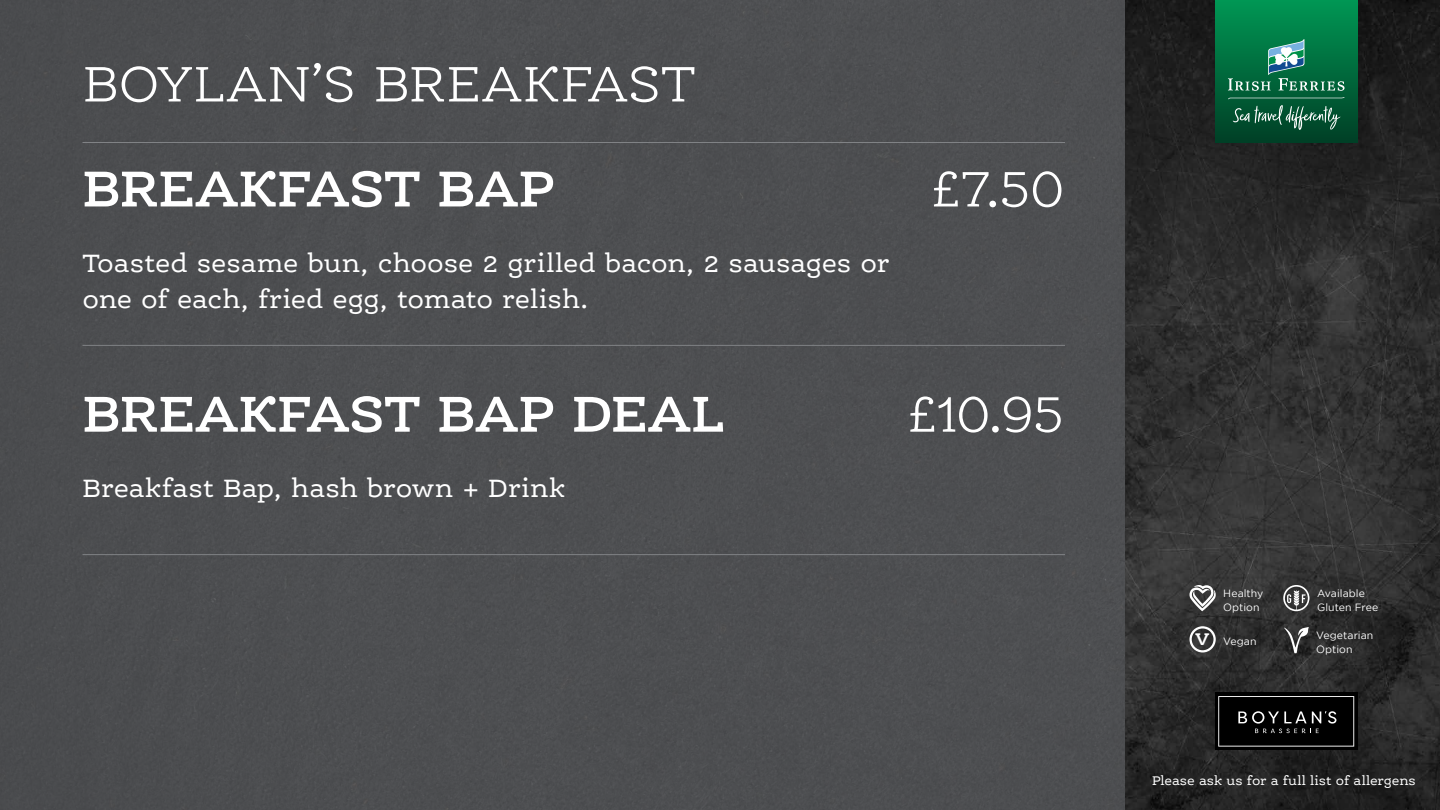
<style>
.page{position:relative;width:1440px;height:810px;background:#515254}
.page>*{position:absolute;margin:0;border:0;box-sizing:border-box;transform-origin:0 0}
.t1{font:300 54px "Ernestine Pro";letter-spacing:-.005em;color:#fff}
.t2{font:600 54px "Ernestine Pro";letter-spacing:-.005em;color:#fff}
.t3{font:27px/36px "Ernestine Pro";letter-spacing:-.005em;color:#fff}
.t4{font:700 18px "Ernestine Pro";color:#fff}
.t5{font:13.5px "Ernestine Pro";letter-spacing:-.005em;color:#fff}
.t6{font:10.5px/13.5px "Gotham";letter-spacing:.005em;color:#fff}
</style>
<div class="page">
<hr style="left:82px;top:142px;width:983px;height:1px;background:#808285">
<img style="left:1125px;top:0;width:315px;height:810px">
<div style="left:1215px;top:693px;width:143px;height:57px;background:#000"></div>
<svg style="left:1218px;top:696px;width:136px;height:51px"></svg>
<div style="left:1215px;top:0;width:143px;height:143px;background:linear-gradient(to bottom,#009754,#003f26)"></div>
<svg style="left:1228px;top:39px;width:117px;height:91px;background:#217655"></svg>
<svg style="left:1283px;top:585px;width:27px;height:26px"></svg>
<svg style="left:1284px;top:627px;width:25px;height:26px"></svg>
<svg style="left:1190px;top:585px;width:26px;height:26px"></svg>
<div style="left:1189px;top:626px;width:27px;height:26px;border:2px solid #fff;border-radius:50%"></div>
<hr style="left:82px;top:345px;width:983px;height:1px;background:#808285">
<hr style="left:82px;top:554px;width:983px;height:1px;background:#808285">
<h1 class="t1" style="left:83px;top:51px;width:615px">BOYLAN’S BREAKFAST</h1>
<h1 class="t2" style="left:83px;top:155px;width:474px">BREAKFAST BAP</h1>
<h1 class="t1" style="left:929px;top:156px;width:137px">£7.50</h1>
<p class="t3" style="left:82px;top:245px;width:808px">Toasted sesame bun, choose 2 grilled bacon, 2 sausages or one of each, fried egg, tomato relish.</p>
<h1 class="t2" style="left:83px;top:380px;width:643px">BREAKFAST BAP DEAL</h1>
<h1 class="t1" style="left:905px;top:382px;width:161px">£10.95</h1>
<p class="t3" style="left:82px;top:470px;width:485px">Breakfast Bap, hash brown + Drink</p>
<p class="t4" style="left:1195px;top:628px;width:15px">V</p>
<p class="t6" style="left:1223px;top:586px;width:42px">Healthy<br>Option</p>
<p class="t6" style="left:1223px;top:634px;width:35px">Vegan</p>
<p class="t6" style="left:1317px;top:586px;width:63px">Available<br>Gluten Free</p>
<p class="t6" style="left:1316px;top:628px;width:59px">Vegetarian<br>Option</p>
<p class="t5" style="left:1152px;top:773px;width:265px">Please ask us for a full list of allergens</p>
</div>
